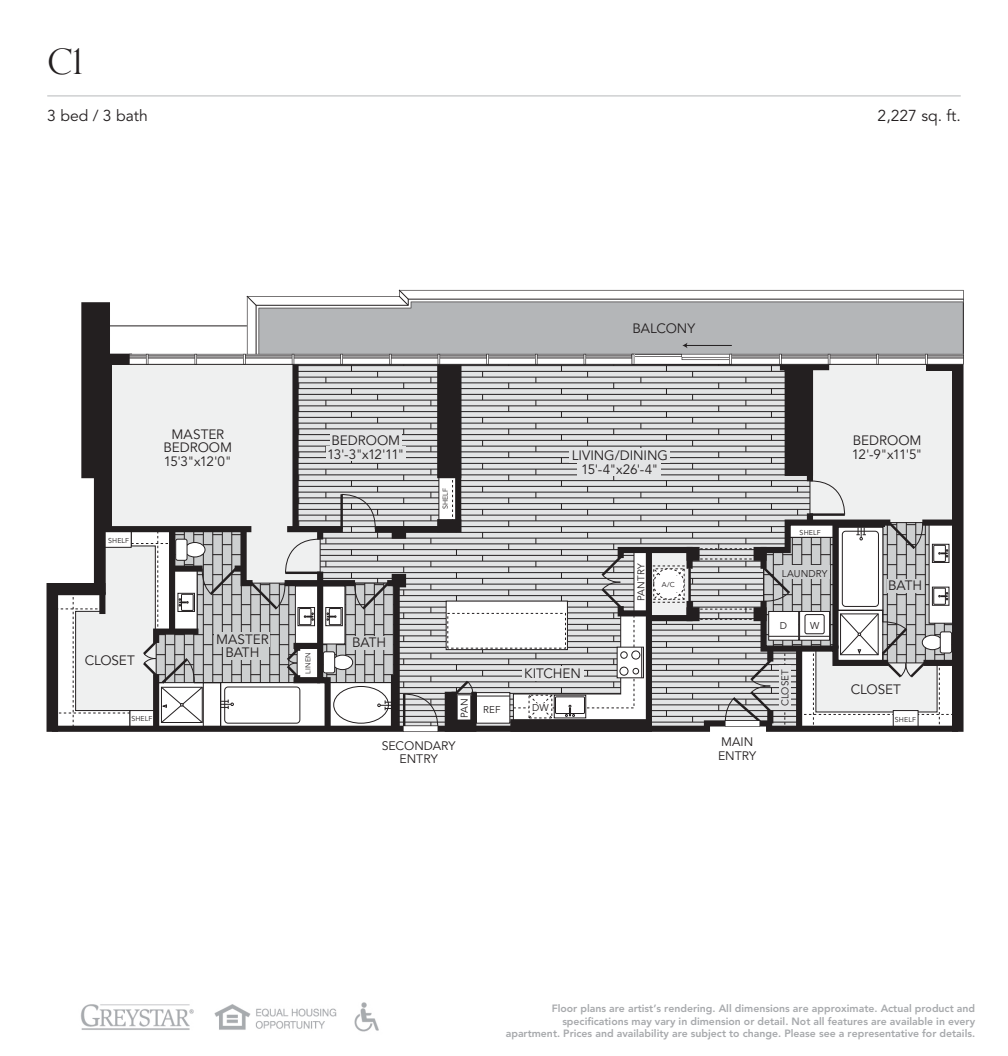
<style>
.page{position:relative;width:1008px;height:1056px;background:#fff}
.page>*{position:absolute;margin:0;border:0;box-sizing:border-box;transform-origin:0 0}
.Name{font:300 35px "Perpetua Titling MT Std";color:#231f20}
.t1{font:15.75px "Avenir LT Std";color:#231f20}
.t2{font:13.47px/13.5px "Avenir LT Std";letter-spacing:-.005em;color:#231f20;text-align:center}
.t3{font:12.25px/13.5px "Avenir LT Std";color:#231f20;text-align:center}
.t4{font:800 10.5px/12.6px "Avenir LT Std";color:#a7a9ac;text-align:right}
.t5{font:9.8px "Avenir LT Std";letter-spacing:.01em;color:#231f20}
.t6{font:7px "Avenir LT Std";letter-spacing:.02em;color:#231f20}
</style>
<div class="page">
<hr style="left:47px;top:95px;width:914px;height:1px;background:#b6b8ba">
<svg style="left:247px;top:290px;width:717px;height:64px"></svg>
<svg style="left:255px;top:298px;width:709px;height:56px;background:#b4b5b7"></svg>
<svg style="left:246px;top:295px;width:11px;height:11px"></svg>
<svg style="left:398px;top:289px;width:11px;height:17px"></svg>
<div style="left:84px;top:305px;width:23px;height:170px;background:#231f20"></div>
<div style="left:81px;top:302px;width:29px;height:176px;border:6px solid #231f20"></div>
<div style="left:47px;top:583px;width:11px;height:148px;border:6px solid #231f20"></div>
<hr style="left:686px;top:345px;width:46px;height:1px;background:#231f20">
<svg style="left:682px;top:342px;width:5px;height:6px"></svg>
<svg style="left:54px;top:354px;width:910px;height:378px"></svg>
<hr style="left:107px;top:325px;width:140px;height:1px;background:#231f20">
<hr style="left:963px;top:302px;width:1px;height:52px;background:#231f20">
<div style="left:780px;top:565px;width:50px;height:14px;background:#cdcfd0"></div>
<div style="left:659px;top:576px;width:20px;height:15px;background:#fff"></div>
<div style="left:535px;top:703px;width:11px;height:8px;background:#fff"></div>
<div style="left:326px;top:446px;width:79px;height:14px;background:#e3e4e5"></div>
<div style="left:331px;top:433px;width:71px;height:14px;background:#e3e4e5"></div>
<div style="left:577px;top:461px;width:84px;height:14px;background:#e3e4e5"></div>
<div style="left:570px;top:448px;width:100px;height:14px;background:#e3e4e5"></div>
<div style="left:522px;top:666px;width:61px;height:14px;background:#e3e4e5"></div>
<div style="left:779px;top:665px;width:12px;height:45px;background:#e3e4e5"></div>
<div style="left:887px;top:579px;width:37px;height:13px;background:#cdcfd0"></div>
<div style="left:351px;top:635px;width:37px;height:14px;background:#cdcfd0"></div>
<div style="left:215px;top:632px;width:55px;height:14px;background:#cdcfd0"></div>
<div style="left:224px;top:644px;width:37px;height:15px;background:#cdcfd0"></div>
<img style="left:81px;top:1002px;width:298px;height:30px">
<p class="Name" style="left:47px;top:40px;width:37px">C1</p>
<p class="t1" style="left:47px;top:106px;width:102px">3 bed / 3 bath</p>
<p class="t1" style="left:878px;top:106px;width:85px">2,227 sq. ft.</p>
<p class="t2" style="left:632px;top:322px;width:64px">BALCONY</p>
<p class="t2" style="left:163px;top:427px;width:70px">MASTER<br>BEDROOM<br>15'3"x12'0"</p>
<p class="t2" style="left:852px;top:434px;width:72px;text-align:left">BEDROOM<br>12'-9"x11'5"</p>
<p class="t2" style="left:327px;top:434px;width:79px">BEDROOM<br>13'-3"x12'11"</p>
<p class="t2" style="left:572px;top:449px;width:98px">LIVING/DINING<br>15'-4"x26'-4"</p>
<p class="t6" style="left:108px;top:536px;width:23px">SHELF</p>
<p class="t2" style="left:85px;top:653px;width:52px">CLOSET</p>
<p class="t6" style="left:131px;top:714px;width:23px">SHELF</p>
<p class="t2" style="left:216px;top:632px;width:54px">MASTER</p>
<p class="t2" style="left:352px;top:636px;width:36px">BATH</p>
<p class="t2" style="left:225px;top:646px;width:36px">BATH</p>
<p class="t6" style="left:304px;top:673px;width:23px;rotate:-90deg">LINEN</p>
<p class="t6" style="left:442px;top:509px;width:23px;rotate:-90deg">SHELF</p>
<p class="t5" style="left:459px;top:717px;width:21px;rotate:-90deg">PAN</p>
<p class="t5" style="left:483px;top:704px;width:19px">REF</p>
<p class="t5" style="left:635px;top:600px;width:39px;rotate:-90deg">PANTRY</p>
<p class="t6" style="left:662px;top:580px;width:14px">A/C</p>
<p class="t6" style="left:800px;top:528px;width:23px">SHELF</p>
<p class="t5" style="left:782px;top:568px;width:47px">LAUNDRY</p>
<p class="t5" style="left:780px;top:619px;width:9px">D</p>
<p class="t5" style="left:810px;top:619px;width:11px">W</p>
<p class="t2" style="left:524px;top:667px;width:58px">KITCHEN</p>
<p class="t5" style="left:780px;top:706px;width:39px;rotate:-90deg">CLOSET</p>
<p class="t5" style="left:532px;top:701px;width:18px">DW</p>
<p class="t3" style="left:382px;top:738px;width:75px">SECONDARY<br>ENTRY</p>
<p class="t3" style="left:718px;top:735px;width:40px;text-align:left">MAIN<br>ENTRY</p>
<p class="t2" style="left:888px;top:579px;width:36px">BATH</p>
<p class="t2" style="left:851px;top:682px;width:52px">CLOSET</p>
<p class="t6" style="left:895px;top:715px;width:23px">SHELF</p>
<p class="t4" style="left:506px;top:1001px;width:471px">Floor plans are artist’s rendering. All dimensions are approximate. Actual product and specifications may vary in dimension or detail. Not all features are available in every apartment. Prices and availability are subject to change. Please see a representative for details.</p>
</div>
